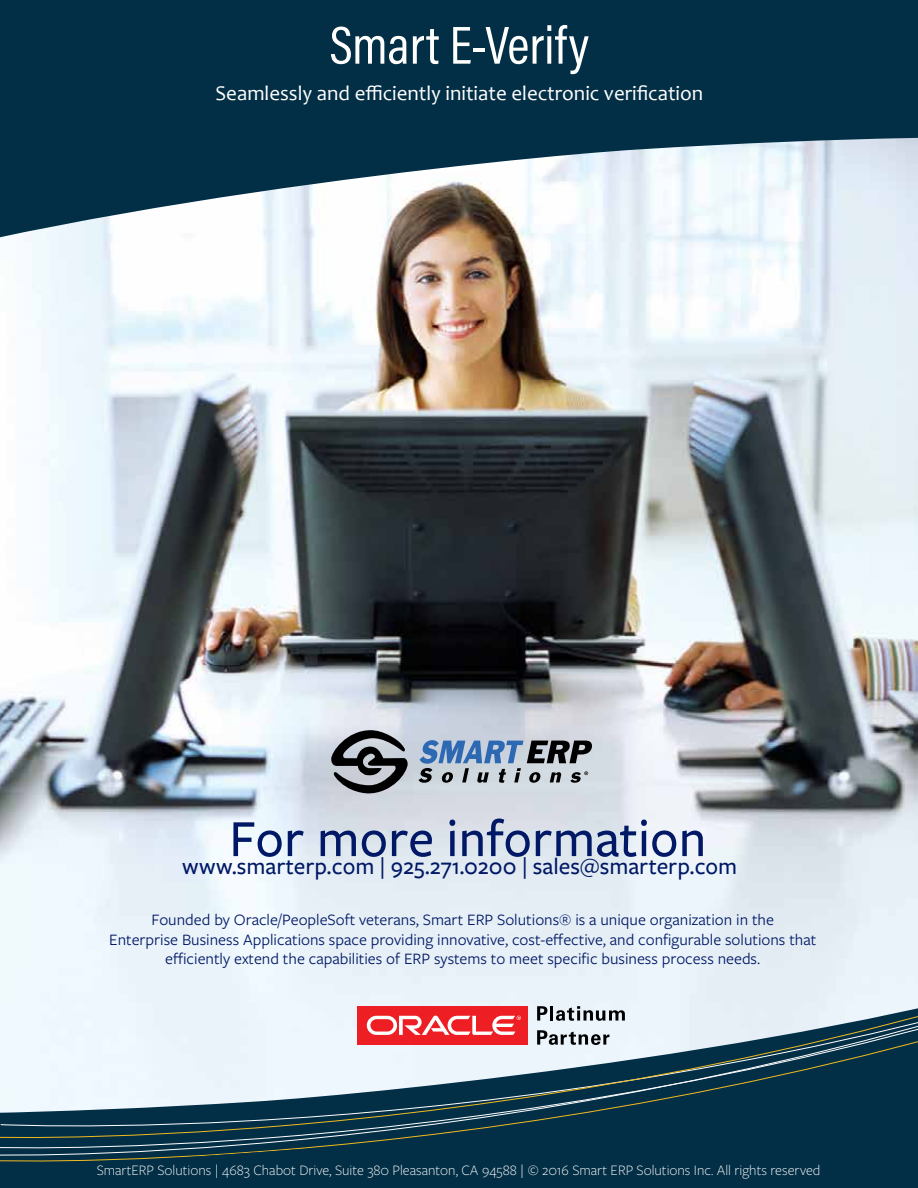
<style>
.page{position:relative;width:918px;height:1188px;background:#fff}
.page>*{position:absolute;margin:0;border:0;box-sizing:border-box;transform-origin:0 0}
.t1{font:500 54px "Freight Sans Pro";color:#001865}
.t2{font:54px "Acumin Pro Cond";color:#fffffe}
.t3{font:500 24px "Freight Sans Pro";color:#001865}
.t4{font:21px "Candara";color:#fff}
.t5{font:16.5px/19.8px "Freight Sans Pro";color:#001865;text-align:center}
.t6{font:300 15px "Freight Sans Pro";color:#fffffe}
</style>
<div class="page">
<img style="left:0;top:242px;width:918px;height:741px">
<svg style="left:0;top:0;width:918px;height:242px;background:#426374"></svg>
<div style="left:0;top:1170px;width:918px;height:18px;background:#032f46"></div>
<svg style="left:331px;top:730px;width:77px;height:64px;background:#74777c"></svg>
<svg style="left:419px;top:740px;width:173px;height:43px;background:#8696a8"></svg>
<div style="left:0;top:1158px;width:918px;height:12px;background:#032f46"></div>
<svg style="left:0;top:983px;width:918px;height:175px;background:#7e96a3"></svg>
<div style="left:357px;top:1006px;width:170px;height:38px;background:#ed1f24"></div>
<svg style="left:367px;top:1016px;width:154px;height:19px"></svg>
<svg style="left:537px;top:1006px;width:10px;height:15px"></svg>
<hr style="left:550px;top:1006px;width:3px;height:15px;background:#000">
<svg style="left:556px;top:1006px;width:69px;height:15px"></svg>
<svg style="left:537px;top:1030px;width:72px;height:15px"></svg>
<h1 class="t2" style="left:330px;top:10px;width:261px">Smart E-Verify</h1>
<p class="t4" style="left:216px;top:80px;width:489px">Seamlessly and efficiently initiate electronic verification</p>
<h1 class="t1" style="left:229px;top:802px;width:479px">For more information</h1>
<h2 class="t3" style="left:182px;top:850px;width:557px">www.smarterp.com | 925.271.0200 | sales@smarterp.com</h2>
<p class="t5" style="left:109px;top:909px;width:709px">Founded by Oracle/PeopleSoft veterans, Smart ERP Solutions® is a unique organization in the<br>Enterprise Business Applications space providing innovative, cost-effective, and configurable solutions that efficiently extend the capabilities of ERP systems to meet specific business process needs.</p>
<p class="t6" style="left:97px;top:1160px;width:725px">SmartERP Solutions | 4683 Chabot Drive, Suite 380 Pleasanton, CA 94588 | © 2016 Smart ERP Solutions Inc. All rights reserved</p>
</div>
